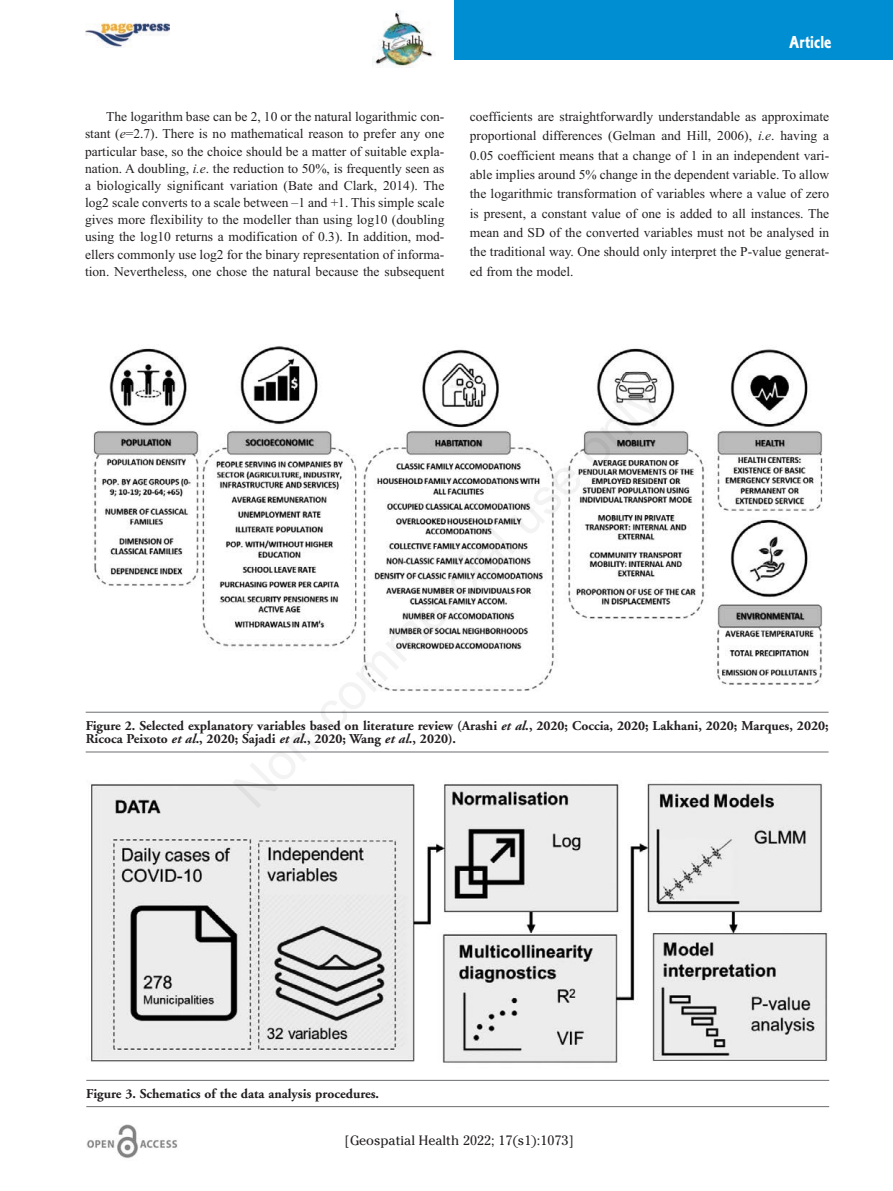
<style>
.page{position:relative;width:893px;height:1191px;background:#fff}
.page>*{position:absolute;margin:0;border:0;box-sizing:border-box;transform-origin:0 0}
.t1{font:18px "Corinthian Bold Condensed Plain";color:#fff}
.t2{font:13.5px/17.1px "Times New Roman";color:#231f20;text-align:justify}
.t3{font:700 13.5px/13.5px "Adobe Garamond";color:#231f20}
.t4{font:13.5px "Cheltenham";color:#231f20}
.s1{font-style:italic}
</style>
<div class="page">
<div style="left:454px;top:0;width:439px;height:60px;background:#008ed2"></div>
<img style="left:373px;top:11px;width:60px;height:57px">
<img style="left:86px;top:1124px;width:92px;height:35px">
<img style="left:85px;top:22px;width:84px;height:25px">
<hr style="left:86px;top:712px;width:743px;height:1px;background:#6c6d70">
<hr style="left:86px;top:751px;width:743px;height:1px;background:#6c6d70">
<img style="left:93px;top:346px;width:730px;height:345px">
<hr style="left:86px;top:1080px;width:743px;height:1px;background:#6c6d70">
<hr style="left:86px;top:1106px;width:743px;height:1px;background:#6c6d70">
<img style="left:89px;top:783px;width:739px;height:280px">
<h1 class="t1" style="left:789px;top:36px;width:44px">Article</h1>
<p class="t2" style="left:85px;top:108px;width:361px;text-indent:21px">The logarithm base can be 2, 10 or the natural logarithmic con&shy;stant (<span class="s1">e</span>=2.7). There is no mathematical reason to prefer any one particular base, so the choice should be a matter of suitable expla&shy;nation. A doubling, <span class="s1">i.e</span>. the reduction to 50%, is frequently seen as a biologically significant variation (Bate and Clark, 2014). The log2 scale converts to a scale between –1 and +1. This simple scale gives more flexibility to the modeller than using log10 (doubling using the log10 returns a modification of 0.3). In addition, mod&shy;ellers commonly use log2 for the binary representation of informa&shy;tion. Nevertheless, one chose the natural because the subsequent</p>
<p class="t2" style="left:470px;top:107px;width:361px;line-height:19.4px">coefficients are straightforwardly understandable as approximate proportional differences (Gelman and Hill, 2006), <span class="s1">i.e</span>. having a 0.05 coefficient means that a change of 1 in an independent vari&shy;able implies around 5% change in the dependent variable. To allow the logarithmic transformation of variables where a value of zero is present, a constant value of one is added to all instances. The mean and SD of the converted variables must not be analysed in the traditional way. One should only interpret the P-value generat&shy;ed from the model.</p>
<p class="t3" style="left:86px;top:719px;width:744px">Figure 2. Selected explanatory variables based on literature review (Arashi <span class="s1">et al.</span>, 2020; Coccia, 2020; Lakhani, 2020; Marques, 2020;<br>Ricoca Peixoto <span class="s1">et al</span>., 2020; Sajadi <span class="s1">et al</span>., 2020; Wang <span class="s1">et al.</span>, 2020).</p>
<p class="t3" style="left:86px;top:1087px;width:294px">Figure 3. Schematics of the data analysis procedures.</p>
<p class="t4" style="left:345px;top:1132px;width:231px">[Geospatial Health 2022; 17(s1):1073]</p>
</div>
